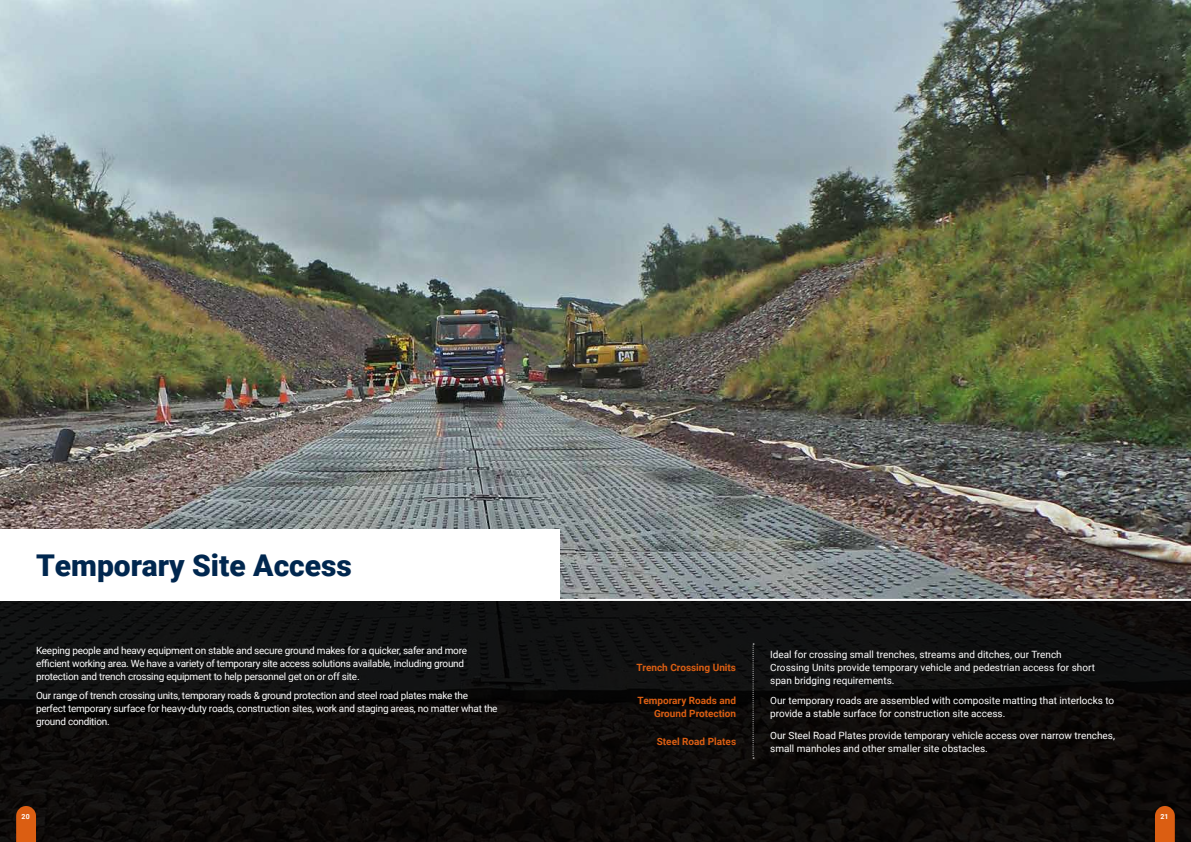
<style>
.page{position:relative;width:1191px;height:842px;background:#fff}
.page>*{position:absolute;margin:0;border:0;box-sizing:border-box;transform-origin:0 0}
.t1{font:900 30px "Roboto";color:#00274f}
.t2{font:10px/13px "Roboto";letter-spacing:-.025em;color:#fff}
.t3{font:10px/13px "Roboto";color:#fff}
.t4{font:700 10px/13px "Roboto";color:#db5e12;text-align:right}
.t5{font:700 7px "Roboto";color:#fff}
</style>
<div class="page">
<img style="left:0;top:0;width:1191px;height:599px">
<div style="left:0;top:600px;width:1191px;height:242px;background:#0f0d0c"></div>
<div style="left:0;top:529px;width:559px;height:71px;background:#fff"></div>
<hr style="left:0;top:599px;width:1191px;height:2px;background:#fff">
<svg style="left:16px;top:806px;width:20px;height:36px"></svg>
<svg style="left:1155px;top:806px;width:19px;height:36px"></svg>
<svg style="left:752px;top:643px;width:2px;height:115px"></svg>
<h1 class="t1" style="left:36px;top:545px;width:317px">Temporary Site Access</h1>
<p class="t2" style="left:36px;top:644px;width:432px">Keeping people and heavy equipment on stable and secure ground makes for a quicker, safer and more efficient working area. We have a variety of temporary site access solutions available, including ground protection and trench crossing equipment to help personnel get on or off site.</p>
<p class="t2" style="left:36px;top:688px;width:463px">Our range of trench crossing units, temporary roads &amp; ground protection and steel road plates make the perfect temporary surface for heavy-duty roads, construction sites, work and staging areas, no matter what the ground condition.</p>
<p class="t4" style="left:636px;top:661px;width:101px">Trench Crossing Units</p>
<p class="t3" style="left:770px;top:648px;width:326px">Ideal for crossing small trenches, streams and ditches, our Trench<br>Crossing Units provide temporary vehicle and pedestrian access for short span bridging requirements.</p>
<p class="t4" style="left:637px;top:694px;width:100px">Temporary Roads and<br>Ground Protection</p>
<p class="t3" style="left:770px;top:694px;width:346px">Our temporary roads are assembled with composite matting that interlocks to provide a stable surface for construction site access.</p>
<p class="t4" style="left:656px;top:735px;width:81px">Steel Road Plates</p>
<p class="t3" style="left:770px;top:728px;width:346px">Our Steel Road Plates provide temporary vehicle access over narrow trenches, small manholes and other smaller site obstacles.</p>
<p class="t5" style="left:22px;top:811px;width:10px">20</p>
<p class="t5" style="left:1160px;top:811px;width:10px">21</p>
</div>
